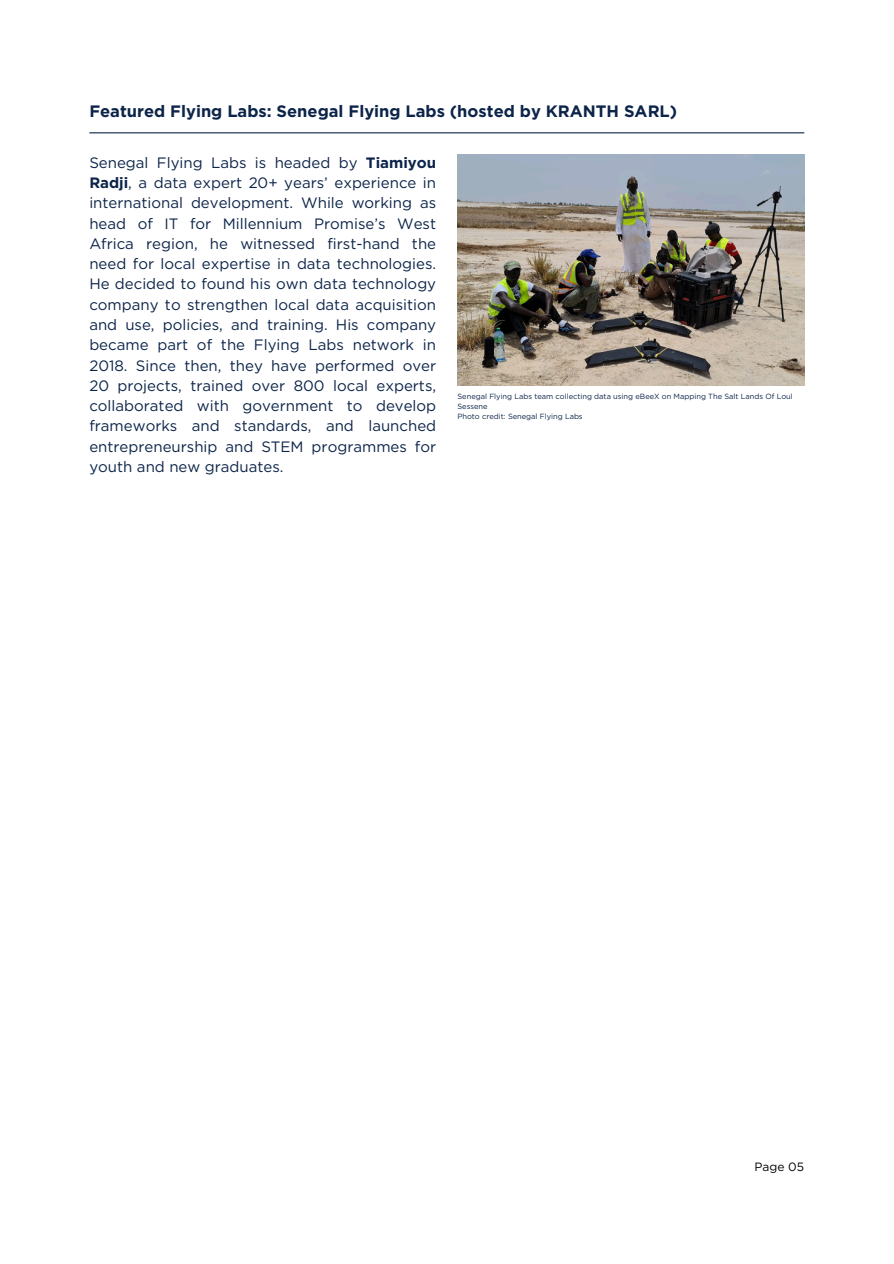
<style>
.page{position:relative;width:894px;height:1264px;background:#fff}
.page>*{position:absolute;margin:0;border:0;box-sizing:border-box;transform-origin:0 0}
.t1{font:700 16.5px "Gotham";color:#0c2449}
.t2{font:15px/20.2px "Gotham";color:#0c2449;text-align:justify}
.t3{font:12px "Gotham";color:#000}
.t4{font:7.5px/10.1px "Gotham";color:#0c2449}
.s1{font-weight:700}
</style>
<div class="page">
<hr style="left:89px;top:132px;width:715px;height:1px;background:#0c2449">
<img style="left:457px;top:155px;width:347px;height:230px">
<h2 class="t1" style="left:89px;top:101px;width:589px">Featured Flying Labs: Senegal Flying Labs (hosted by KRANTH SARL)</h2>
<p class="t2" style="left:89px;top:152px;width:348px">Senegal Flying Labs is headed by <span class="s1">Tiamiyou Radji</span>, a data expert 20+ years’ experience in international development. While working as head of IT for Millennium Promise’s West Africa region, he witnessed first-hand the need for local expertise in data technologies.<br>He decided to found his own data technology company to strengthen local data acquisition and use, policies, and training. His company became part of the Flying Labs network in 2018. Since then, they have performed over 20 projects, trained over 800 local experts, collaborated with government to develop frameworks and standards, and launched entrepreneurship and STEM programmes for youth and new graduates.</p>
<p class="t4" style="left:457px;top:391px;width:337px">Senegal Flying Labs team collecting data using eBeeX on Mapping The Salt Lands Of Loul<br>Sessene</p>
<p class="t4" style="left:457px;top:411px;width:127px">Photo credit: Senegal Flying Labs</p>
<h3 class="t3" style="left:754px;top:1159px;width:51px">Page 05</h3>
</div>
